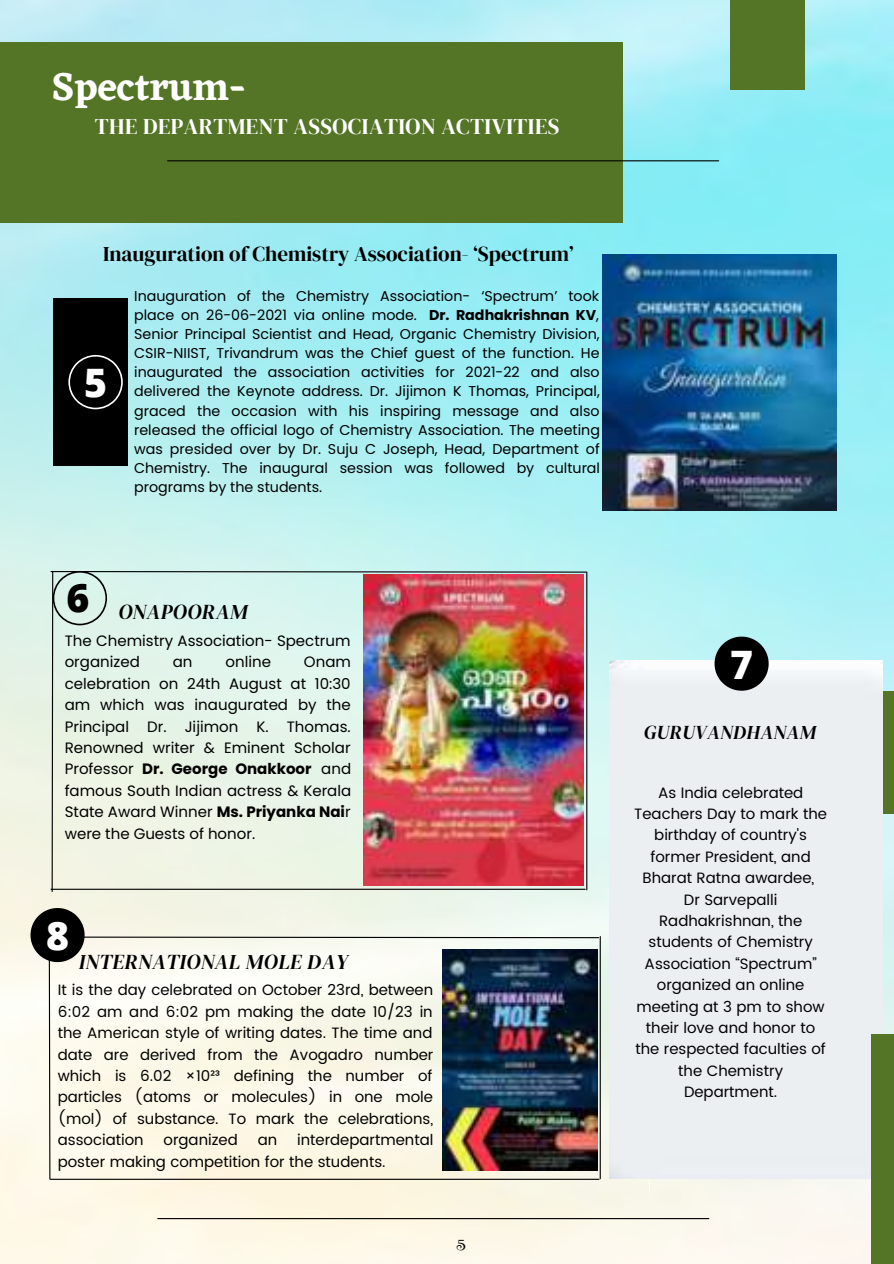
<style>
.page{position:relative;width:894px;height:1264px;background:#fff}
.page>*{position:absolute;margin:0;border:0;box-sizing:border-box;transform-origin:0 0}
.t1{font:600 39.75px "Eczar";color:#fff}
.t2{font:800 39.15px "Open Sans";color:#fff}
.t3{font:800 39.15px "Open Sans";color:#000}
.t4{font:22.2px "DM Serif Display";letter-spacing:.02em;color:#fff}
.t5{font:21px "DM Serif Display";color:#000}
.t6{font:italic 21px "DM Serif Display";letter-spacing:.02em;color:#000}
.t7{font:italic 19.5px "DM Serif Display";letter-spacing:.02em;color:#000}
.t8{font:15px/21.5px "Poppins";color:#000}
.t9{font:14.7px "Aprila";color:#000}
.t10{font:14.25px/19.2px "Poppins";color:#000;text-align:justify}
.s1{font-weight:700}
</style>
<div class="page">
<img style="left:0;top:0;width:893px;height:1263px">
<div style="left:53px;top:298px;width:75px;height:168px;background:#000"></div>
<div style="left:0;top:42px;width:622px;height:181px;background:#547526"></div>
<div style="left:730px;top:0;width:74px;height:89px;background:#547526"></div>
<svg style="left:881px;top:691px;width:12px;height:122px"></svg>
<svg style="left:50px;top:570px;width:537px;height:322px;background:#e0eee3"></svg>
<svg style="left:68px;top:355px;width:55px;height:54px"></svg>
<hr style="left:599px;top:936px;width:1px;height:242px;background:#000">
<svg style="left:647px;top:1178px;width:3px;height:15px"></svg>
<div style="left:609px;top:660px;width:272px;height:518px;background:#ebeff2"></div>
<div style="left:871px;top:1034px;width:22px;height:229px;background:#547526"></div>
<svg style="left:714px;top:636px;width:54px;height:54px;background:#2c3434"></svg>
<svg style="left:30px;top:908px;width:569px;height:271px"></svg>
<hr style="left:167px;top:160px;width:551px;height:1px;background:#000">
<hr style="left:158px;top:1217px;width:550px;height:2px;background:#000">
<img style="left:602px;top:254px;width:233px;height:256px">
<img style="left:364px;top:574px;width:219px;height:311px">
<img style="left:442px;top:949px;width:155px;height:221px">
<h1 class="t1" style="left:52px;top:63px;width:196px">Spectrum-</h1>
<h3 class="t4" style="left:95px;top:113px;width:466px">THE DEPARTMENT ASSOCIATION ACTIVITIES</h3>
<h3 class="t5" style="left:103px;top:242px;width:472px">Inauguration of Chemistry Association- ‘Spectrum’</h3>
<p class="t10" style="left:134px;top:286px;width:467px">Inauguration of the Chemistry Association- ‘Spectrum’ took place on 26-06-2021 via online mode. <span class="s1">Dr. Radhakrishnan KV</span>, Senior Principal Scientist and Head, Organic Chemistry Division, CSIR-NIIST, Trivandrum was the Chief guest of the function. He inaugurated the association activities for 2021-22 and also delivered the Keynote address. Dr. Jijimon K Thomas, Principal, graced the occasion with his inspiring message and also released the official logo of Chemistry Association. The meeting was presided over by Dr. Suju C Joseph, Head, Department of Chemistry. The inaugural session was followed by cultural programs by the students.</p>
<h2 class="t2" style="left:84px;top:353px;width:24px">5</h2>
<h2 class="t3" style="left:66px;top:568px;width:24px">6</h2>
<h3 class="t6" style="left:118px;top:600px;width:131px">ONAPOORAM</h3>
<p class="t8" style="left:65px;top:630px;width:287px">The Chemistry Association- Spectrum organized</p>
<p class="t8" style="left:173px;top:651px;width:21px">an</p>
<p class="t8" style="left:225px;top:651px;width:47px">online</p>
<p class="t8" style="left:65px;top:651px;width:288px;text-align:justify;text-indent:239px">Onam celebration on 24th August at 10:30 am which was inaugurated by the Principal Dr. Jijimon K. Thomas.<br>Renowned writer &amp; Eminent Scholar Professor <span class="s1">Dr. George Onakkoor</span> and famous South Indian actress &amp; Kerala State Award Winner <span class="s1">Ms. Priyanka Nai</span>r were the Guests of honor.</p>
<h2 class="t2" style="left:46px;top:906px;width:24px">8</h2>
<h3 class="t6" style="left:79px;top:949px;width:270px">INTERNATIONAL MOLE DAY</h3>
<p class="t8" style="left:58px;top:979px;width:377px;text-align:justify">It is the day celebrated on October 23rd, between 6:02 am and 6:02 pm making the date 10/23 in the American style of writing dates. The time and date are derived from the Avogadro number which is 6.02 ×10²³ defining the number of particles (atoms or molecules) in one mole (mol) of substance. To mark the celebrations, association</p>
<p class="t8" style="left:58px;top:1129px;width:377px;text-indent:239px">interdepartmental poster making competition for the students.</p>
<p class="t8" style="left:163px;top:1129px;width:76px">organized</p>
<p class="t8" style="left:257px;top:1129px;width:21px">an</p>
<p class="t9" style="left:456px;top:1234px;width:11px">5</p>
<h2 class="t2" style="left:730px;top:635px;width:24px">7</h2>
<h3 class="t7" style="left:643px;top:720px;width:174px">GURUVANDHANAM</h3>
<p class="t8" style="left:634px;top:782px;width:194px;text-align:center">As India celebrated<br>Teachers Day to mark the birthday of country's former President, and<br>Bharat Ratna awardee,<br>Dr Sarvepalli<br>Radhakrishnan, the students of Chemistry<br>Association “Spectrum” organized an online meeting at 3 pm to show their love and honor to the respected faculties of the Chemistry<br>Department.</p>
</div>
